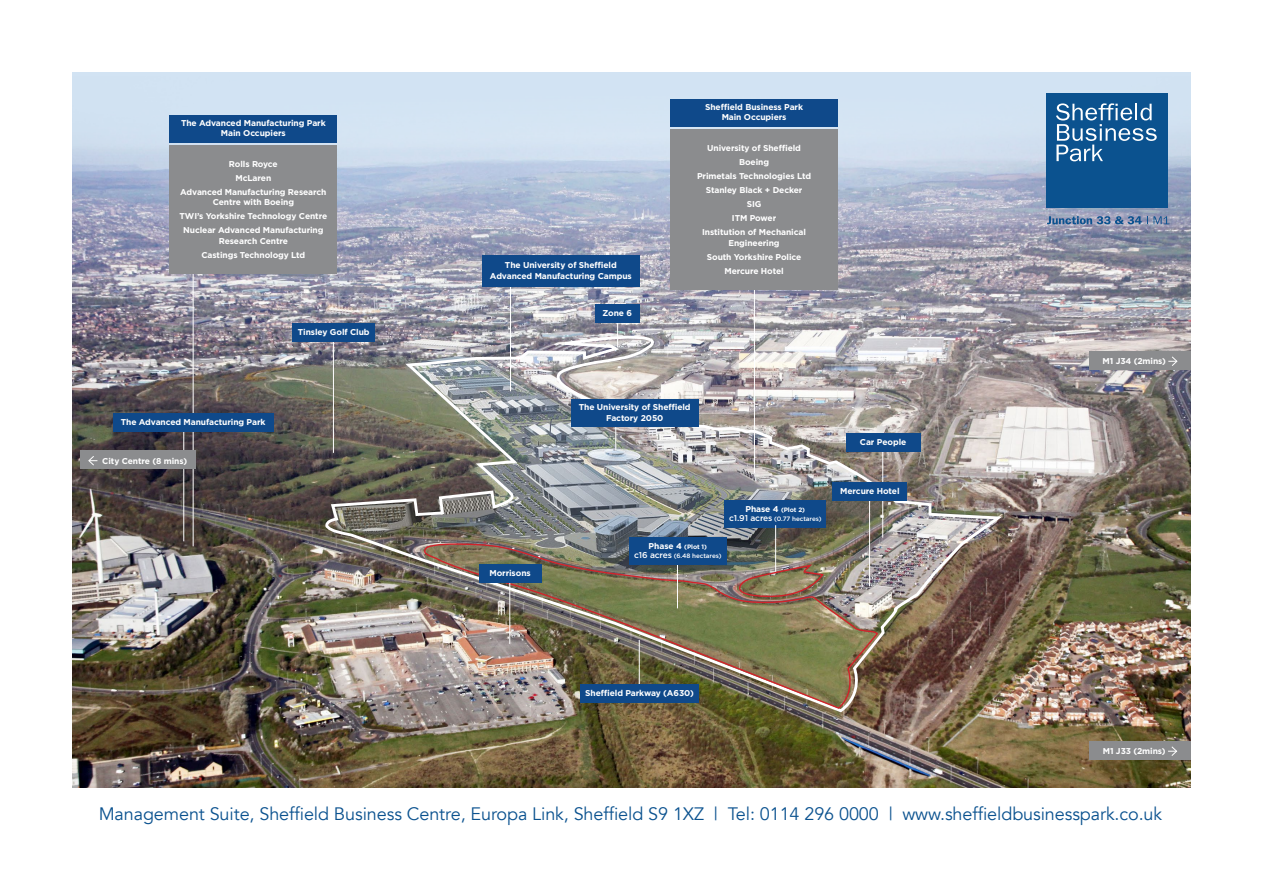
<style>
.page{position:relative;width:1263px;height:893px;background:#fff}
.page>*{position:absolute;margin:0;border:0;box-sizing:border-box;transform-origin:0 0}
.t1{font:18px "Avenir";letter-spacing:-.005em;color:#0b528f}
.t2{font:700 8.4px/10.2px "Gotham";letter-spacing:-.01em;color:#fff;text-align:center}
.t3{font:500 6.3px/8.4px "Gotham";letter-spacing:-.01em;color:#fff;text-align:center}
.s1{font-weight:700;font-size:8.4px}
.s2{font-weight:700}
.s3{font-size:8.4px}
</style>
<div class="page">
<img style="left:72px;top:75px;width:1119px;height:712px">
<img style="left:324px;top:334px;width:682px;height:380px">
<img style="left:420px;top:543px;width:459px;height:167px">
<hr style="left:677px;top:553px;width:1px;height:55px;background:#fff">
<div style="left:629px;top:538px;width:97px;height:27px;background:#0f498a"></div>
<div style="left:724px;top:501px;width:102px;height:27px;background:#0f498a"></div>
<hr style="left:775px;top:525px;width:1px;height:48px;background:#fff">
<hr style="left:510px;top:280px;width:1px;height:111px;background:#fff">
<hr style="left:333px;top:342px;width:1px;height:111px;background:#fff">
<hr style="left:183px;top:430px;width:1px;height:111px;background:#fff">
<hr style="left:509px;top:582px;width:1px;height:62px;background:#fff">
<svg style="left:617px;top:323px;width:1px;height:24px"></svg>
<svg style="left:615px;top:427px;width:1px;height:24px"></svg>
<hr style="left:639px;top:640px;width:1px;height:48px;background:#fff">
<hr style="left:754px;top:138px;width:1px;height:335px;background:#fff">
<hr style="left:193px;top:201px;width:1px;height:345px;background:#fff">
<div style="left:670px;top:99px;width:168px;height:27px;background:#0f498a"></div>
<div style="left:670px;top:129px;width:168px;height:161px;background:#8b8c8e"></div>
<div style="left:595px;top:304px;width:45px;height:19px;background:#0f498a"></div>
<div style="left:580px;top:684px;width:119px;height:18px;background:#0f498a"></div>
<div style="left:80px;top:451px;width:115px;height:18px;background:#8b8c8e"></div>
<svg style="left:88px;top:456px;width:9px;height:10px"></svg>
<div style="left:1089px;top:741px;width:102px;height:19px;background:#8b8c8e"></div>
<svg style="left:1168px;top:746px;width:9px;height:10px"></svg>
<div style="left:1089px;top:351px;width:102px;height:19px;background:#8b8c8e"></div>
<svg style="left:1168px;top:356px;width:9px;height:10px"></svg>
<div style="left:170px;top:115px;width:167px;height:27px;background:#0f498a"></div>
<div style="left:170px;top:145px;width:167px;height:129px;background:#8b8c8e"></div>
<div style="left:293px;top:323px;width:82px;height:19px;background:#0f498a"></div>
<div style="left:482px;top:255px;width:158px;height:32px;background:#0f498a"></div>
<div style="left:113px;top:413px;width:160px;height:19px;background:#0f498a"></div>
<img style="left:725px;top:565px;width:99px;height:32px">
<div style="left:479px;top:564px;width:62px;height:19px;background:#0f498a"></div>
<div style="left:571px;top:399px;width:128px;height:28px;background:#0f498a"></div>
<hr style="left:869px;top:494px;width:1px;height:92px;background:#fff">
<hr style="left:882px;top:445px;width:1px;height:93px;background:#fff">
<div style="left:833px;top:482px;width:74px;height:19px;background:#0f498a"></div>
<div style="left:846px;top:433px;width:74px;height:19px;background:#0f498a"></div>
<div style="left:1046px;top:94px;width:122px;height:114px;background:#0b528f"></div>
<svg style="left:1047px;top:216px;width:122px;height:8px"></svg>
<svg style="left:1056px;top:103px;width:101px;height:58px"></svg>
<p class="t2" style="left:181px;top:118px;width:146px">The Advanced Manufacturing Park</p>
<p class="t2" style="left:221px;top:128px;width:66px">Main Occupiers</p>
<p class="t2" style="left:229px;top:159px;width:50px">Rolls Royce</p>
<p class="t2" style="left:235px;top:173px;width:37px">McLaren</p>
<p class="t2" style="left:180px;top:187px;width:148px">Advanced Manufacturing Research<br>Centre with Boeing</p>
<p class="t2" style="left:180px;top:211px;width:149px">TWI’s Yorkshire Technology Centre</p>
<p class="t2" style="left:183px;top:225px;width:142px">Nuclear Advanced Manufacturing<br>Research Centre</p>
<p class="t2" style="left:201px;top:250px;width:105px">Castings Technology Ltd</p>
<p class="t2" style="left:298px;top:327px;width:73px">Tinsley Golf Club</p>
<p class="t2" style="left:121px;top:417px;width:146px">The Advanced Manufacturing Park</p>
<p class="t2" style="left:102px;top:456px;width:86px">City Centre (8 mins)</p>
<p class="t2" style="left:505px;top:260px;width:113px">The University of Sheffield</p>
<p class="t2" style="left:490px;top:271px;width:143px">Advanced Manufacturing Campus</p>
<p class="t2" style="left:602px;top:308px;width:31px">Zone 6</p>
<p class="t2" style="left:705px;top:102px;width:99px">Sheffield Business Park</p>
<p class="t2" style="left:722px;top:112px;width:66px">Main Occupiers</p>
<p class="t2" style="left:707px;top:142px;width:95px">University of Sheffield</p>
<p class="t2" style="left:739px;top:157px;width:32px">Boeing</p>
<p class="t2" style="left:697px;top:171px;width:116px">Primetals Technologies Ltd</p>
<p class="t2" style="left:706px;top:185px;width:98px">Stanley Black + Decker</p>
<p class="t2" style="left:747px;top:199px;width:16px">SIG</p>
<p class="t2" style="left:732px;top:213px;width:46px">ITM Power</p>
<p class="t2" style="left:702px;top:227px;width:105px">Institution of Mechanical<br>Engineering</p>
<p class="t2" style="left:707px;top:252px;width:96px">South Yorkshire Police</p>
<p class="t2" style="left:724px;top:266px;width:61px">Mercure Hotel</p>
<p class="t2" style="left:489px;top:568px;width:43px">Morrisons</p>
<p class="t2" style="left:579px;top:402px;width:113px">The University of Sheffield</p>
<p class="t2" style="left:606px;top:413px;width:59px">Factory 2050</p>
<p class="t3" style="left:729px;top:506px;width:94px"><span class="s1">Phase 4</span> <span class="s2">(Plot 2)<br></span><span class="s3">c1.91 acres</span> (0.77 hectares)</p>
<p class="t3" style="left:634px;top:543px;width:89px"><span class="s1">Phase 4</span> <span class="s2">(Plot 1)<br></span><span class="s3">c16 acres</span> (6.48 hectares)</p>
<p class="t2" style="left:860px;top:437px;width:48px">Car People</p>
<p class="t2" style="left:840px;top:486px;width:61px">Mercure Hotel</p>
<p class="t2" style="left:585px;top:688px;width:110px">Sheffield Parkway (A630)</p>
<p class="t2" style="left:1102px;top:356px;width:65px">M1 J34 (2mins)</p>
<p class="t2" style="left:1103px;top:746px;width:64px">M1 J33 (2mins)</p>
<p class="t1" style="left:99px;top:803px;width:1065px">Management Suite, Sheffield Business Centre, Europa Link, Sheffield S9 1XZ | Tel: 0114 296 0000 | www.sheffieldbusinesspark.co.uk</p>
</div>
